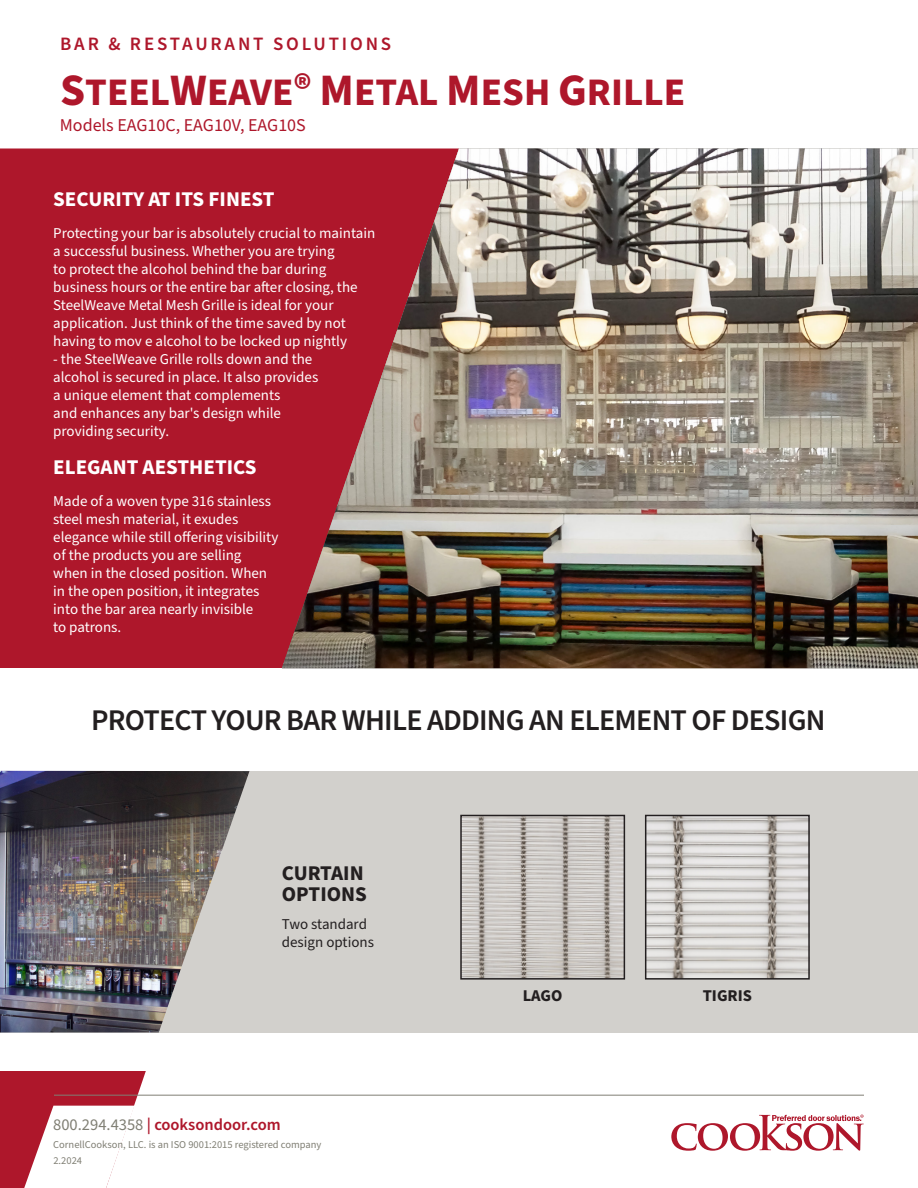
<style>
.page{position:relative;width:918px;height:1188px;background:#fff}
.page>*{position:absolute;margin:0;border:0;box-sizing:border-box;transform-origin:0 0}
.t1{font:700 39px "Source Sans Pro";color:#ae172b}
.t2{font:600 30px "Source Sans Pro";letter-spacing:-.025em;color:#231f20}
.t3{font:700 21px "Source Sans Pro";color:#fff}
.t4{font:700 21px/21px "Source Sans Pro";color:#231f20}
.t5{font:600 18.9px "Source Sans Pro";letter-spacing:.15em;color:#ae172b}
.t6{font:18px "Source Sans Pro";color:#ae172b}
.t7{font:600 16.5px "Source Sans Pro";color:#ae172b}
.t8{font:700 16.5px "Source Sans Pro";color:#231f20}
.t9{font:15px/18px "Source Sans Pro";color:#fff}
.t10{font:15px/18px "Source Sans Pro";color:#231f20}
.t11{font:10.5px "Source Sans Pro";color:#807f74}
.s1{font-size:45px}
.s2{font-weight:400;color:#807f74}
</style>
<div class="page">
<svg style="left:0;top:148px;width:459px;height:1040px;fill:#ae172b"></svg>
<svg style="left:24px;top:1106px;width:111px;height:82px"></svg>
<div style="left:0;top:668px;width:918px;height:403px;background:#fff"></div>
<div style="left:0;top:771px;width:918px;height:261px;background:#d2d0cc"></div>
<img style="left:282px;top:148px;width:636px;height:520px">
<img style="left:0;top:771px;width:249px;height:261px">
<img style="left:648px;top:818px;width:159px;height:159px">
<div style="left:645px;top:815px;width:165px;height:165px;border:2px solid #231f20"></div>
<img style="left:463px;top:818px;width:159px;height:159px">
<div style="left:460px;top:815px;width:165px;height:165px;border:2px solid #231f20"></div>
<hr style="left:54px;top:1095px;width:810px;height:1px;background:#807f74">
<svg style="left:671px;top:1115px;width:193px;height:36px"></svg>
<p class="t5" style="left:60px;top:31px;width:333px">BAR &amp; RESTAURANT SOLUTIONS</p>
<p class="t1" style="left:60px;top:66px;width:627px"><span class="s1">S</span>TEEL<span class="s1">W</span>EAVE® <span class="s1">M</span>ETAL <span class="s1">M</span>ESH <span class="s1">G</span>RILLE</p>
<p class="t6" style="left:60px;top:113px;width:247px">Models EAG10C, EAG10V, EAG10S</p>
<p class="t3" style="left:53px;top:185px;width:223px">SECURITY AT ITS FINEST</p>
<p class="t9" style="left:53px;top:224px;width:324px">Protecting your bar is absolutely crucial to maintain a successful business. Whether you are trying<br>to protect the alcohol behind the bar during business hours or the entire bar after closing, the SteelWeave Metal Mesh Grille is ideal for your application. Just think of the time saved by not having to mov e alcohol to be locked up nightly</p>
<p class="t9" style="left:53px;top:350px;width:267px">- the SteelWeave Grille rolls down and the alcohol is secured in place. It also provides a unique element that complements<br>and enhances any bar's design while providing security.</p>
<p class="t3" style="left:53px;top:453px;width:205px">ELEGANT AESTHETICS</p>
<p class="t9" style="left:53px;top:492px;width:227px">Made of a woven type 316 stainless steel mesh material, it exudes elegance while still offering visibility of the products you are selling when in the closed position. When in the open position, it integrates into the bar area nearly invisible<br>to patrons.</p>
<p class="t2" style="left:91px;top:700px;width:736px">PROTECT YOUR BAR WHILE ADDING AN ELEMENT OF DESIGN</p>
<p class="t4" style="left:282px;top:864px;width:87px">CURTAIN<br>OPTIONS</p>
<p class="t10" style="left:282px;top:916px;width:94px">Two standard design options</p>
<p class="t7" style="left:53px;top:1114px;width:229px"><span class="s2">800.294.4358</span> | cooksondoor.com</p>
<p class="t11" style="left:53px;top:1138px;width:270px">CornellCookson, LLC. is an ISO 9001:2015 registered company</p>
<p class="t11" style="left:53px;top:1154px;width:30px">2.2024</p>
<p class="t8" style="left:523px;top:985px;width:41px">LAGO</p>
<p class="t8" style="left:703px;top:985px;width:51px">TIGRIS</p>
</div>
